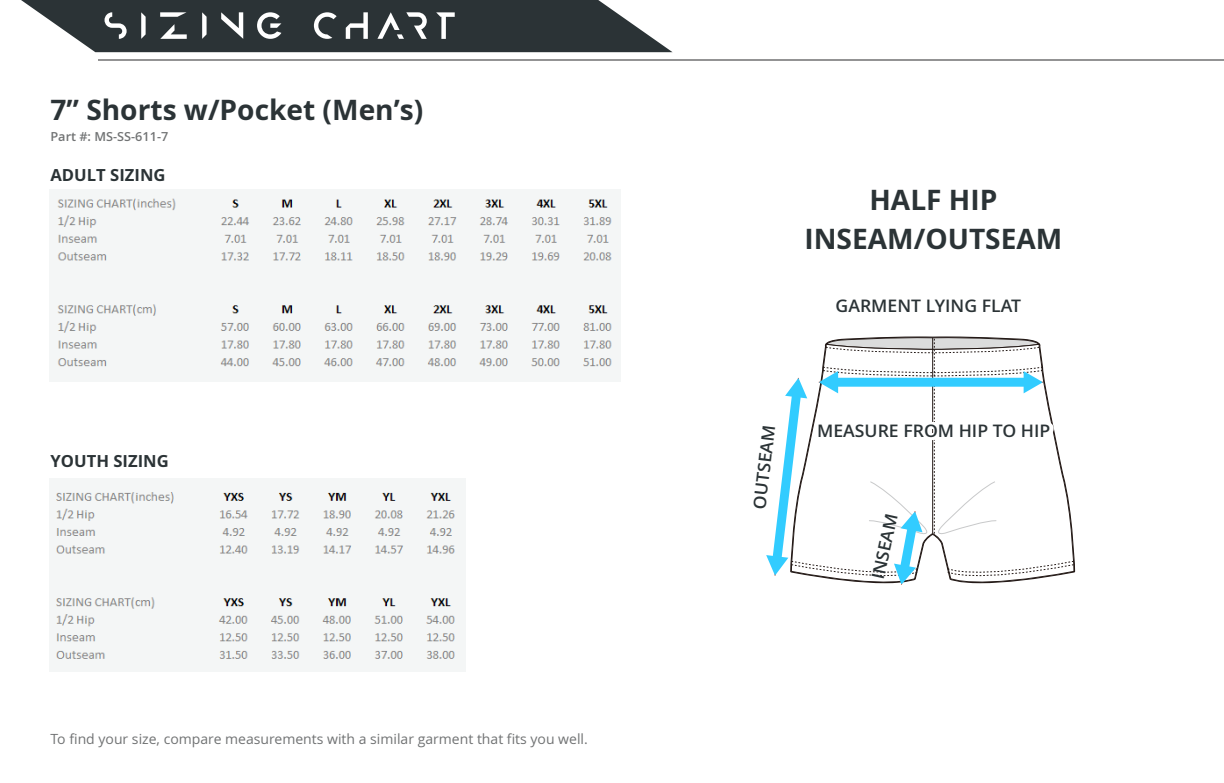
<style>
.page{position:relative;width:1224px;height:783px;background:#fff}
.page>*{position:absolute;margin:0;border:0;box-sizing:border-box;transform-origin:0 0}
.t1{font:700 28.09px/39.5px "Open Sans";color:#2b3336;text-align:center}
.t2{font:600 17.59px "Open Sans";color:#2b3336}
.t3{font:700 16.62px "Open Sans";color:#2b3336}
.t4{font:14px "Open Sans";color:#717374}
.t5{font:600 12.69px "Open Sans";color:#717374}
</style>
<div class="page">
<hr style="left:98px;top:59px;width:1125px;height:2px;background:#939394">
<svg style="left:21px;top:0;width:651px;height:53px"></svg>
<img style="left:49px;top:478px;width:416px;height:194px">
<img style="left:49px;top:190px;width:571px;height:191px">
<svg style="left:766px;top:336px;width:308px;height:249px"></svg>
<h1 class="t1" style="left:50px;top:90px;width:374px">7” Shorts w/Pocket (Men’s)</h1>
<p class="t5" style="left:50px;top:129px;width:119px">Part #: MS-SS-611-7</p>
<p class="t3" style="left:50px;top:166px;width:117px">ADULT SIZING</p>
<p class="t3" style="left:50px;top:452px;width:120px">YOUTH SIZING</p>
<p class="t4" style="left:50px;top:731px;width:538px">To find your size, compare measurements with a similar garment that fits you well.</p>
<h1 class="t1" style="left:804px;top:180px;width:259px">HALF HIP<br>INSEAM/OUTSEAM</h1>
<p class="t2" style="left:835px;top:296px;width:187px">GARMENT LYING FLAT</p>
<p class="t2" style="left:748px;top:507px;width:86px;rotate:-83deg">OUTSEAM</p>
<p class="t2" style="left:817px;top:421px;width:234px">MEASURE FROM HIP TO HIP</p>
<p class="t2" style="left:867px;top:577px;width:68px;rotate:-77deg">INSEAM</p>
</div>
